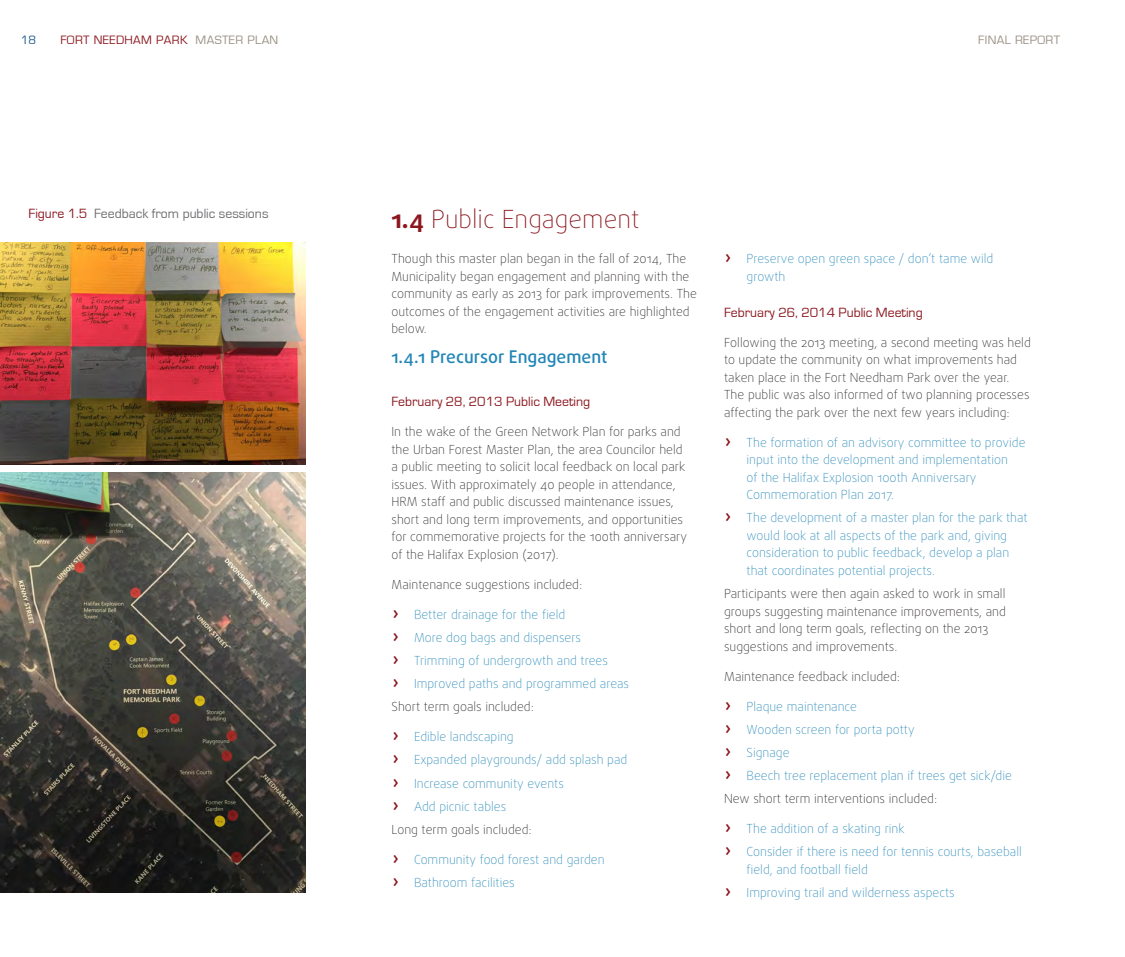
<style>
.page{position:relative;width:1125px;height:957px;background:#fff}
.page>*{position:absolute;margin:0;border:0;box-sizing:border-box;transform-origin:0 0}
.Heading_2{font:100 25px "Daxline Pro";color:#8c171f}
.Heading_3{font:500 17.5px "Daxline Pro";color:#2286b7}
.Heading_4{font:13.75px "Eurostile";color:#8c171f}
.Map_Figure{font:13.75px "Eurostile";color:#6c6d70}
.t1{font:100 12.5px/17.5px "Daxline Pro";color:#231f20}
.t2{font:100 12.5px/17.5px "Daxline Pro";color:#2286b7}
.t3{font:12.5px "Eurostile";letter-spacing:.03em;color:#8c171f}
.t4{font:12.5px "Eurostile";letter-spacing:.03em;color:#998f82}
.t5{font:12.5px "Eurostile";color:#1e598d}
.s1{color:#998f82}
.s2{color:#8c171f}
.s3{font-weight:700}
.s4{font-weight:700;font-size:16.25px;color:#8c171f}
</style>
<div class="page">
<img style="left:0;top:242px;width:306px;height:222px">
<img style="left:0;top:472px;width:306px;height:420px">
<p class="t5" style="left:21px;top:33px;width:17px">18</p>
<p class="t3" style="left:60px;top:33px;width:219px">FORT NEEDHAM PARK <span class="s1">MASTER PLAN</span></p>
<p class="t4" style="left:978px;top:33px;width:83px">FINAL REPORT</p>
<p class="Map_Figure" style="left:29px;top:206px;width:241px"><span class="s2">Figure 1.5</span> Feedback from public sessions</p>
<p class="Heading_2" style="left:392px;top:203px;width:249px"><span class="s3">1.4</span> Public Engagement</p>
<p class="t1" style="left:392px;top:250px;width:307px">Though this master plan began in the fall of 2014, The Municipality began engagement and planning with the community as early as 2013 for park improvements. The outcomes of the engagement activities are highlighted below.</p>
<p class="Heading_3" style="left:392px;top:345px;width:217px">1.4.1 Precursor Engagement</p>
<p class="Heading_4" style="left:392px;top:394px;width:200px">February 28, 2013 Public Meeting</p>
<p class="t1" style="left:392px;top:423px;width:297px">In the wake of the Green Network Plan for parks and the Urban Forest Master Plan, the area Councilor held a public meeting to solicit local feedback on local park issues. With approximately 40 people in attendance, HRM staff and public discussed maintenance issues, short and long term improvements, and opportunities for commemorative projects for the 100th anniversary of the Halifax Explosion (2017).</p>
<p class="t1" style="left:392px;top:575px;width:192px">Maintenance suggestions included:</p>
<p class="t2" style="left:393px;top:605px;width:174px"><span class="s4">›</span> Better drainage for the field</p>
<p class="t2" style="left:393px;top:628px;width:190px"><span class="s4">›</span> More dog bags and dispensers</p>
<p class="t2" style="left:393px;top:651px;width:217px"><span class="s4">›</span> Trimming of undergrowth and trees</p>
<p class="t2" style="left:393px;top:674px;width:238px"><span class="s4">›</span> Improved paths and programmed areas</p>
<p class="t1" style="left:392px;top:698px;width:144px">Short term goals included:</p>
<p class="t2" style="left:393px;top:728px;width:123px"><span class="s4">›</span> Edible landscaping</p>
<p class="t2" style="left:393px;top:751px;width:236px"><span class="s4">›</span> Expanded playgrounds/ add splash pad</p>
<p class="t2" style="left:393px;top:774px;width:173px"><span class="s4">›</span> Increase community events</p>
<p class="t2" style="left:393px;top:797px;width:115px"><span class="s4">›</span> Add picnic tables</p>
<p class="t1" style="left:392px;top:820px;width:142px">Long term goals included:</p>
<p class="t2" style="left:393px;top:850px;width:213px"><span class="s4">›</span> Community food forest and garden</p>
<p class="t2" style="left:393px;top:873px;width:124px"><span class="s4">›</span> Bathroom facilities</p>
<p class="t2" style="left:747px;top:250px;width:248px;text-indent:-21px"><span class="s4">›</span> Preserve open green space / don’t tame wild growth</p>
<p class="Heading_4" style="left:724px;top:304px;width:200px">February 26, 2014 Public Meeting</p>
<p class="t1" style="left:724px;top:333px;width:308px">Following the 2013 meeting, a second meeting was held to update the community on what improvements had taken place in the Fort Needham Park over the year.<br>The public was also informed of two planning processes affecting the park over the next few years including:</p>
<p class="t2" style="left:747px;top:433px;width:280px;text-indent:-21px"><span class="s4">›</span> The formation of an advisory committee to provide input into the development and implementation<br>of the Halifax Explosion 100th Anniversary Commemoration Plan 2017.</p>
<p class="t2" style="left:747px;top:509px;width:283px;text-indent:-21px"><span class="s4">›</span> The development of a master plan for the park that would look at all aspects of the park and, giving consideration to public feedback, develop a plan that coordinates potential projects.</p>
<p class="t1" style="left:724px;top:584px;width:283px">Participants were then again asked to work in small groups suggesting maintenance improvements, and short and long term goals, reflecting on the 2013 suggestions and improvements.</p>
<p class="t1" style="left:724px;top:667px;width:178px">Maintenance feedback included:</p>
<p class="t2" style="left:725px;top:697px;width:133px"><span class="s4">›</span> Plaque maintenance</p>
<p class="t2" style="left:725px;top:720px;width:191px"><span class="s4">›</span> Wooden screen for porta potty</p>
<p class="t2" style="left:725px;top:743px;width:66px"><span class="s4">›</span> Signage</p>
<p class="t2" style="left:725px;top:766px;width:288px"><span class="s4">›</span> Beech tree replacement plan if trees get sick/die</p>
<p class="t1" style="left:724px;top:789px;width:215px">New short term interventions included:</p>
<p class="t2" style="left:725px;top:819px;width:181px"><span class="s4">›</span> The addition of a skating rink</p>
<p class="t2" style="left:747px;top:843px;width:277px;text-indent:-21px"><span class="s4">›</span> Consider if there is need for tennis courts, baseball field, and football field</p>
<p class="t2" style="left:725px;top:883px;width:231px"><span class="s4">›</span> Improving trail and wilderness aspects</p>
</div>
